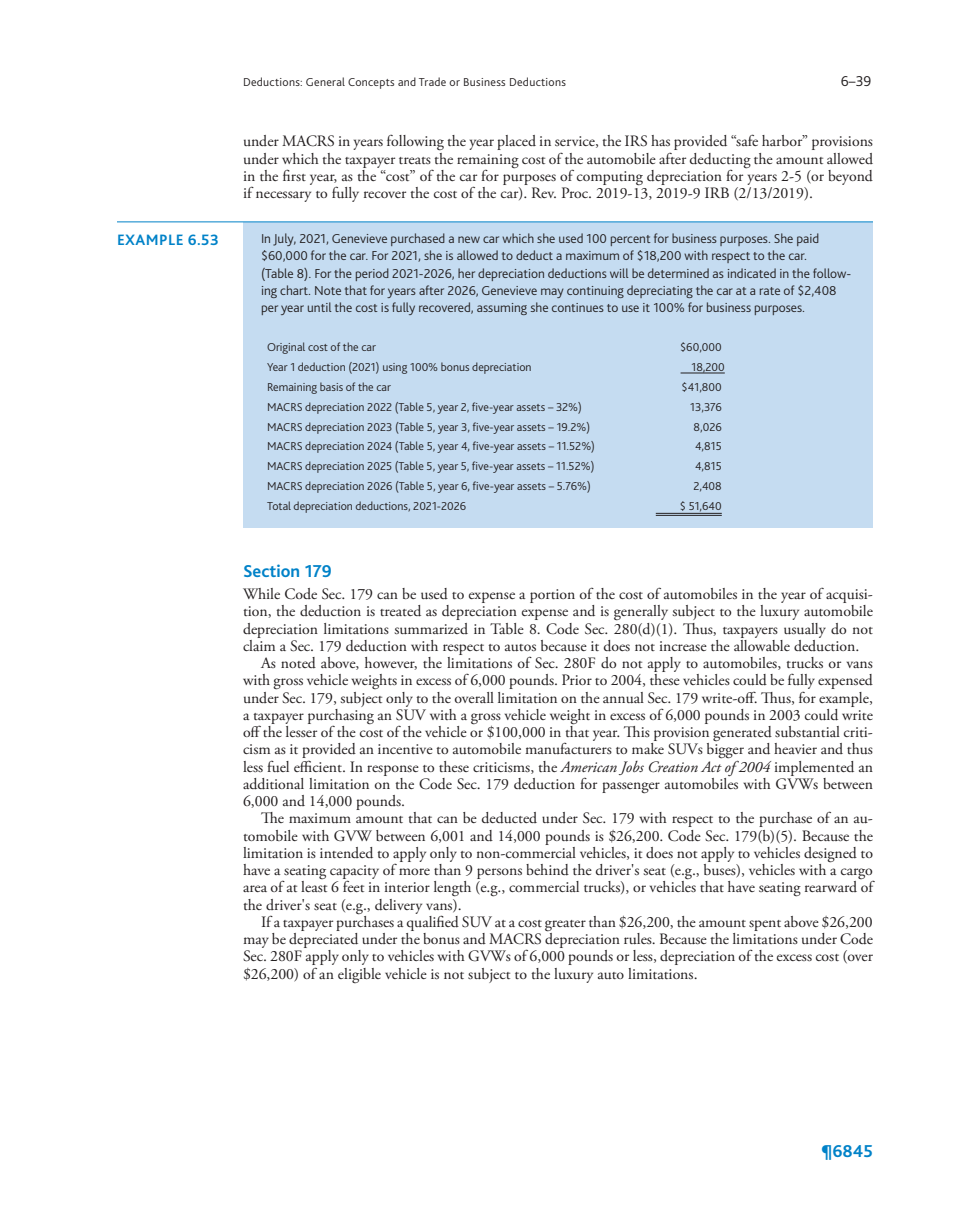
<style>
.page{position:relative;width:972px;height:1229px;background:#fff}
.page>*{position:absolute;margin:0;border:0;box-sizing:border-box;transform-origin:0 0}
.t1{font:700 18px "Bliss 2";color:#0082c8}
.t2{font:15.75px/17.2px "Adobe Garamond Pro";color:#231f20;text-align:justify}
.t3{font:700 15.75px "Bliss 2";letter-spacing:.025em;color:#0082c8}
.t4{font:300 15px "Bliss 2";color:#231f20}
.t5{font:300 13.5px/17.2px "Bliss 2";color:#231f20}
.t6{font:300 12px "Bliss 2";color:#231f20}
.t7{font:300 12px "Bliss 2";letter-spacing:.025em;color:#231f20}
.s1{font-style:italic}
</style>
<div class="page">
<div style="left:243px;top:222px;width:630px;height:306px;background:#c5dcf1"></div>
<hr style="left:117px;top:221px;width:126px;height:1px;background:#0082c8">
<hr style="left:243px;top:221px;width:630px;height:1px;background:#0082c8">
<hr style="left:681px;top:373px;width:44px;height:1px;background:#231f20">
<hr style="left:656px;top:513px;width:66px;height:1px;background:#231f20">
<hr style="left:656px;top:515px;width:66px;height:1px;background:#231f20">
<p class="t7" style="left:243px;top:75px;width:324px">Deductions: General Concepts and Trade or Business Deductions</p>
<p class="t4" style="left:841px;top:72px;width:32px">6–39</p>
<p class="t2" style="left:243px;top:133px;width:632px">under MACRS in years following the year placed in service, the IRS has provided “safe harbor” provisions under which the taxpayer treats the remaining cost of the automobile after deducting the amount allowed in the first year, as the “cost” of the car for purposes of computing depreciation for years 2-5 (or beyond if necessary to fully recover the cost of the car). Rev. Proc. 2019-13, 2019-9 IRB (2/13/2019).</p>
<p class="t3" style="left:117px;top:230px;width:103px">EXAMPLE 6.53</p>
<p class="t5" style="left:261px;top:230px;width:592px">In July, 2021, Genevieve purchased a new car which she used 100 percent for business purposes. She paid $60,000 for the car. For 2021, she is allowed to deduct a maximum of $18,200 with respect to the car.<br>(Table 8). For the period 2021-2026, her depreciation deductions will be determined as indicated in the follow&shy;ing chart. Note that for years after 2026, Genevieve may continuing depreciating the car at a rate of $2,408 per year until the cost is fully recovered, assuming she continues to use it 100% for business purposes.</p>
<p class="t6" style="left:267px;top:340px;width:110px">Original cost of the car</p>
<p class="t6" style="left:680px;top:340px;width:43px">$60,000</p>
<p class="t6" style="left:267px;top:360px;width:266px">Year 1 deduction (2021) using 100% bonus depreciation</p>
<p class="t6" style="left:691px;top:360px;width:35px">18,200</p>
<p class="t6" style="left:267px;top:379px;width:126px">Remaining basis of the car</p>
<p class="t6" style="left:682px;top:379px;width:42px">$41,800</p>
<p class="t6" style="left:267px;top:399px;width:316px">MACRS depreciation 2022 (Table 5, year 2, five-year assets – 32%)</p>
<p class="t6" style="left:690px;top:399px;width:33px">13,376</p>
<p class="t6" style="left:267px;top:419px;width:325px">MACRS depreciation 2023 (Table 5, year 3, five-year assets – 19.2%)</p>
<p class="t6" style="left:694px;top:419px;width:30px">8,026</p>
<p class="t6" style="left:267px;top:439px;width:330px">MACRS depreciation 2024 (Table 5, year 4, five-year assets – 11.52%)</p>
<p class="t6" style="left:695px;top:439px;width:28px">4,815</p>
<p class="t6" style="left:267px;top:459px;width:329px">MACRS depreciation 2025 (Table 5, year 5, five-year assets – 11.52%)</p>
<p class="t6" style="left:695px;top:459px;width:28px">4,815</p>
<p class="t6" style="left:267px;top:478px;width:325px">MACRS depreciation 2026 (Table 5, year 6, five-year assets – 5.76%)</p>
<p class="t6" style="left:693px;top:478px;width:30px">2,408</p>
<p class="t6" style="left:267px;top:498px;width:201px">Total depreciation deductions, 2021-2026</p>
<p class="t6" style="left:680px;top:498px;width:43px">$ 51,640</p>
<p class="t1" style="left:243px;top:560px;width:90px">Section 179</p>
<p class="t2" style="left:243px;top:586px;width:632px">While Code Sec. 179 can be used to expense a portion of the cost of automobiles in the year of acquisi-</p>
<p class="t2" style="left:243px;top:603px;width:632px">tion, the deduction is treated as depreciation expense and is generally subject to the luxury automobile</p>
<p class="t2" style="left:243px;top:620px;width:632px">depreciation limitations summarized in Table 8. Code Sec. 280(d)(1). Thus, taxpayers usually do not</p>
<p class="t2" style="left:243px;top:638px;width:618px">claim a Sec. 179 deduction with respect to autos because it does not increase the allowable deduction.</p>
<p class="t2" style="left:261px;top:655px;width:613px">As noted above, however, the limitations of Sec. 280F do not apply to automobiles, trucks or vans</p>
<p class="t2" style="left:243px;top:672px;width:632px">with gross vehicle weights in excess of 6,000 pounds. Prior to 2004, these vehicles could be fully expensed</p>
<p class="t2" style="left:243px;top:689px;width:632px">under Sec. 179, subject only to the overall limitation on the annual Sec. 179 write-off. Thus, for example,</p>
<p class="t2" style="left:243px;top:707px;width:631px">a taxpayer purchasing an SUV with a gross vehicle weight in excess of 6,000 pounds in 2003 could write</p>
<p class="t2" style="left:243px;top:724px;width:632px">off the lesser of the cost of the vehicle or $100,000 in that year. This provision generated substantial criti-</p>
<p class="t2" style="left:243px;top:741px;width:632px">cism as it provided an incentive to automobile manufacturers to make SUVs bigger and heavier and thus</p>
<p class="t2" style="left:243px;top:758px;width:632px">less fuel efficient. In response to these criticisms, the <span class="s1">American Jobs Creation Act of 2004</span> implemented an</p>
<p class="t2" style="left:243px;top:776px;width:632px">additional limitation on the Code Sec. 179 deduction for passenger automobiles with GVWs between</p>
<p class="t2" style="left:243px;top:793px;width:164px">6,000 and 14,000 pounds.</p>
<p class="t2" style="left:261px;top:810px;width:614px">The maximum amount that can be deducted under Sec. 179 with respect to the purchase of an au-</p>
<p class="t2" style="left:243px;top:827px;width:632px">tomobile with GVW between 6,001 and 14,000 pounds is $26,200. Code Sec. 179(b)(5). Because the</p>
<p class="t2" style="left:243px;top:845px;width:632px">limitation is intended to apply only to non-commercial vehicles, it does not apply to vehicles designed to</p>
<p class="t2" style="left:243px;top:862px;width:631px">have a seating capacity of more than 9 persons behind the driver's seat (e.g., buses), vehicles with a cargo</p>
<p class="t2" style="left:243px;top:879px;width:631px">area of at least 6 feet in interior length (e.g., commercial trucks), or vehicles that have seating rearward of</p>
<p class="t2" style="left:243px;top:896px;width:220px">the driver's seat (e.g., delivery vans).</p>
<p class="t2" style="left:261px;top:914px;width:613px">If a taxpayer purchases a qualified SUV at a cost greater than $26,200, the amount spent above $26,200</p>
<p class="t2" style="left:243px;top:931px;width:631px">may be depreciated under the bonus and MACRS depreciation rules. Because the limitations under Code</p>
<p class="t2" style="left:243px;top:948px;width:632px">Sec. 280F apply only to vehicles with GVWs of 6,000 pounds or less, depreciation of the excess cost (over</p>
<p class="t2" style="left:243px;top:965px;width:456px">$26,200) of an eligible vehicle is not subject to the luxury auto limitations.</p>
<p class="t1" style="left:821px;top:1140px;width:53px">¶6845</p>
</div>
